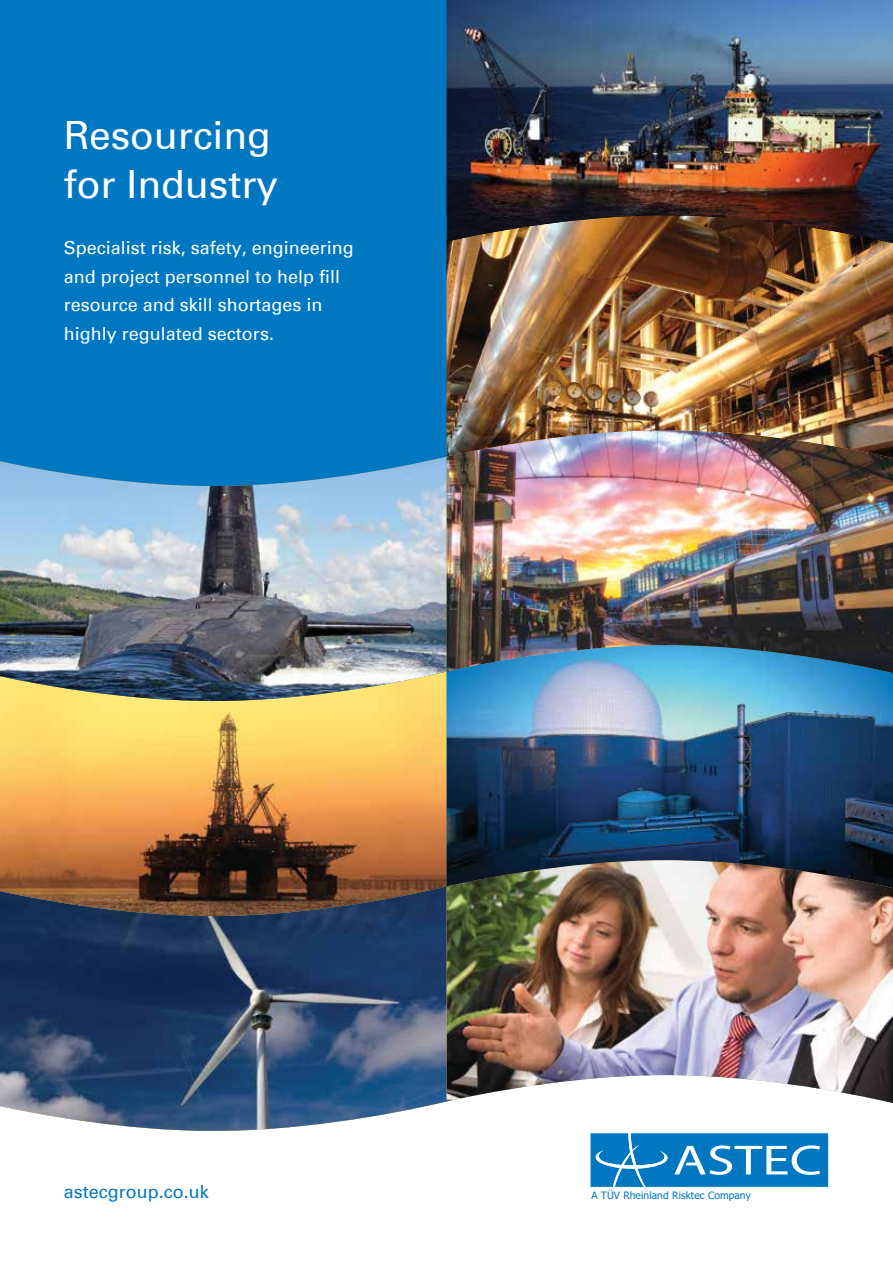
<style>
.page{position:relative;width:893px;height:1263px;background:#fff}
.page>*{position:absolute;margin:0;border:0;box-sizing:border-box;transform-origin:0 0}
.t1{font:39px/49.5px "Univers Com 55 Roman";color:#fff}
.t2{font:18px/28.5px "Univers Com 55 Roman";color:#fff}
.t3{font:18px "Univers Com 55 Roman";color:#0077c1}
.t4{font:10.2px "Tahoma";letter-spacing:.01em;color:#0077c1}
</style>
<div class="page">
<img style="left:446px;top:916px;width:447px;height:187px">
<img style="left:0;top:916px;width:446px;height:215px">
<img style="left:446px;top:888px;width:447px;height:28px">
<img style="left:446px;top:701px;width:447px;height:187px">
<img style="left:0;top:701px;width:446px;height:215px">
<svg style="left:446px;top:675px;width:447px;height:26px;background:#66b0d9"></svg>
<img style="left:446px;top:486px;width:447px;height:189px">
<img style="left:0;top:486px;width:446px;height:215px">
<img style="left:446px;top:458px;width:447px;height:28px">
<img style="left:446px;top:271px;width:447px;height:187px">
<img style="left:446px;top:243px;width:447px;height:28px">
<img style="left:446px;top:0;width:447px;height:243px">
<div style="left:0;top:0;width:446px;height:215px;background:#0077c1"></div>
<div style="left:0;top:215px;width:446px;height:271px;background:#0077c1"></div>
<svg style="left:592px;top:1134px;width:235px;height:52px;background:#258ac9"></svg>
<div style="left:590px;top:1132px;width:239px;height:56px;border:1px solid #fff"></div>
<h1 class="t1" style="left:64px;top:110px;width:216px">Resourcing for Industry</h1>
<p class="t2" style="left:64px;top:234px;width:292px">Specialist risk, safety, engineering and project personnel to help fill resource and skill shortages in highly regulated sectors.</p>
<p class="t3" style="left:64px;top:1181px;width:147px">astecgroup.co.uk</p>
<p class="t4" style="left:591px;top:1189px;width:161px">A TÜV Rheinland Risktec Company</p>
</div>
